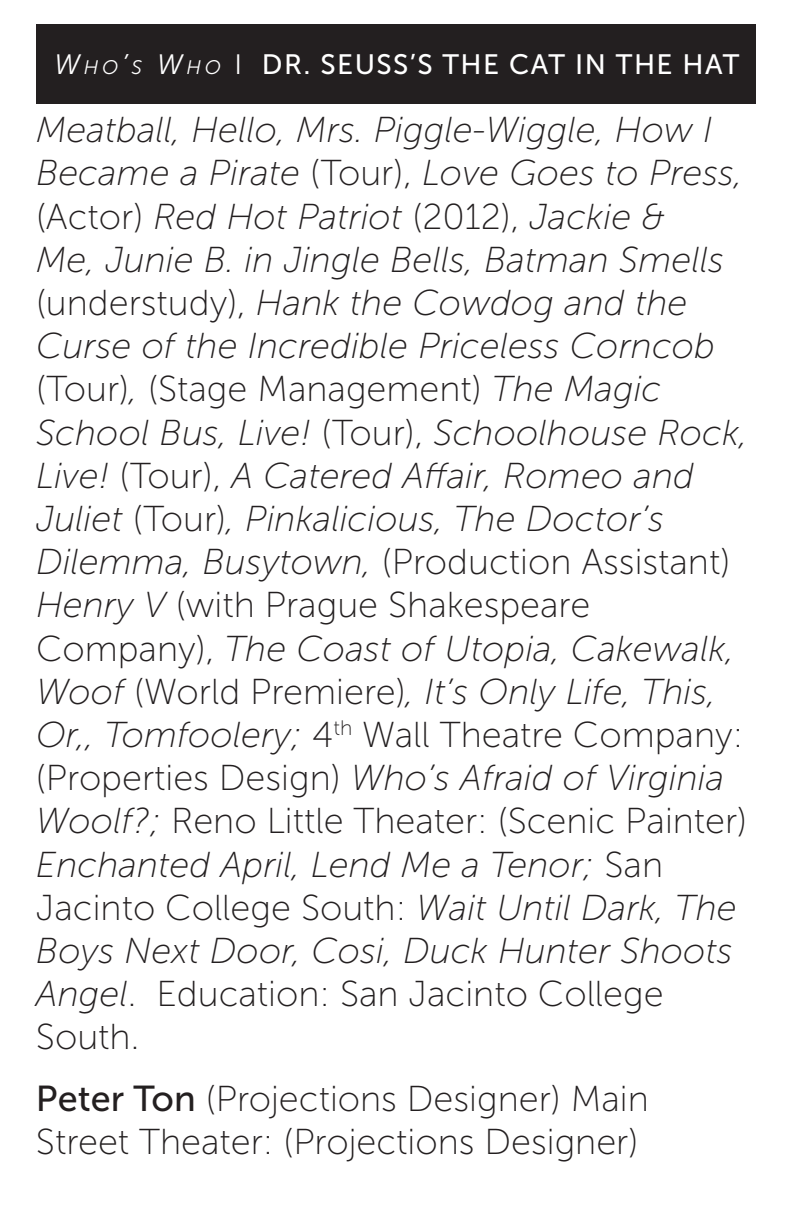
<style>
.page{position:relative;width:792px;height:1224px;background:#fff}
.page>*{position:absolute;margin:0;border:0;box-sizing:border-box;transform-origin:0 0}
.t1{font:italic 36px/43.2px "Museo Sans 100";color:#231f20}
.t2{font:36px/43.2px "Museo Sans 100";color:#231f20}
.t3{font:28px "Museo Sans 500";letter-spacing:.05em;color:#fff}
.s1{font-family:"Museo Sans 300";font-style:italic}
.s2{font-family:"Museo Sans 300";font-style:italic;font-size:19.6px}
.s3{font-family:"Museo Sans 300"}
.s4{font-style:normal}
.s5{font-family:"Museo Sans 500"}
</style>
<div class="page">
<div style="left:36px;top:24px;width:720px;height:79px;background:#231f20"></div>
<p class="t3" style="left:54px;top:49px;width:687px"><span class="s1">W</span><span class="s2">H O</span> <span class="s1">’</span> <span class="s2">S</span> <span class="s1">W</span><span class="s2">H O</span> <span class="s3">I</span> DR. SEUSS’S THE CAT IN THE HAT</p>
<p class="t1" style="left:36px;top:109px;width:714px">Meatball, Hello, Mrs. Piggle-Wiggle, How I Became a Pirate <span class="s4">(Tour),</span> Love Goes to Press, <span class="s4">(Actor)</span> Red Hot Patriot <span class="s4">(2012),</span> Jackie &amp;<br>Me, Junie B. in Jingle Bells, Batman Smells <span class="s4">(understudy),</span> Hank the Cowdog and the Curse of the Incredible Priceless Corncob <span class="s4">(Tour)</span>, <span class="s4">(Stage Management)</span> The Magic School Bus, Live! <span class="s4">(Tour),</span> Schoolhouse Rock, Live! <span class="s4">(Tour),</span> A Catered Affair, Romeo and Juliet <span class="s4">(Tour)</span>, Pinkalicious, The Doctor’s Dilemma, Busytown, <span class="s4">(Production Assistant)<br></span>Henry V <span class="s4">(with Prague Shakespeare Company),</span> The Coast of Utopia, Cakewalk, Woof <span class="s4">(World Premiere)</span>, It’s Only Life, This, Or,, Tomfoolery; <span class="s4">4</span><sup>th</sup> <span class="s4">Wall Theatre Company: (Properties Design)</span> Who’s Afraid of Virginia Woolf?; <span class="s4">Reno Little Theater: (Scenic Painter)<br></span>Enchanted April, Lend Me a Tenor; <span class="s4">San Jacinto College South:</span> Wait Until Dark, The Boys Next Door, Cosi, Duck Hunter Shoots Angel<span class="s4">. Education: San Jacinto College South.</span></p>
<p class="t2" style="left:36px;top:1077px;width:614px"><span class="s5">Peter Ton</span> (Projections Designer) Main<br>Street Theater: (Projections Designer)</p>
</div>
